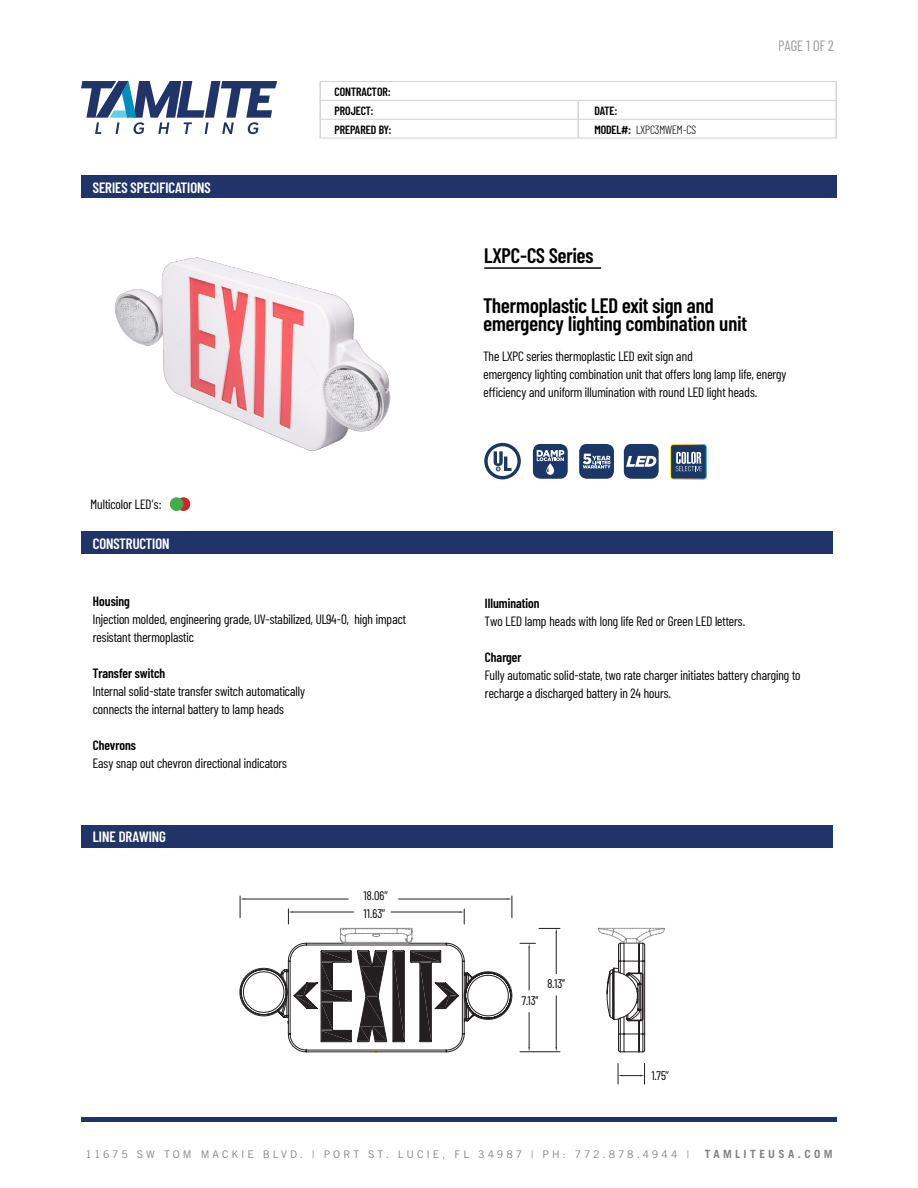
<style>
.page{position:relative;width:918px;height:1188px;background:#fff}
.page>*{position:absolute;margin:0;border:0;box-sizing:border-box;transform-origin:0 0}
.t1{font:600 21px/18px "Barlow Condensed";color:#000}
.t2{font:600 15px "Barlow Condensed";color:#fff}
.t3{font:15px "Barlow Condensed";color:#6d6e71}
.t4{font:13.5px/18px "Barlow Condensed";color:#000}
.t5{font:600 13.5px "Barlow Condensed";color:#000}
.t6{font:12.45px "Barlow Condensed";color:#000}
.t7{font:600 12px/18.6px "Barlow Condensed";color:#000}
.t8{font:300 12px "Barlow Condensed";color:#000}
.t9{font:700 11.25px "Trade Gothic LT Std";letter-spacing:.3em;color:#808285}
.t10{font:10.5px "Trade Gothic LT Std";letter-spacing:.28em;color:#808285}
.s1{font-weight:600}
</style>
<div class="page">
<svg style="left:319px;top:81px;width:518px;height:58px"></svg>
<svg style="left:81px;top:81px;width:196px;height:53px"></svg>
<div style="left:81px;top:175px;width:756px;height:23px;background:#21346a"></div>
<div style="left:81px;top:532px;width:751px;height:22px;background:#21346a"></div>
<div style="left:81px;top:825px;width:751px;height:23px;background:#21346a"></div>
<div style="left:533px;top:444px;width:35px;height:35px;background:#1a3768;border-radius:8px"></div>
<svg style="left:537px;top:450px;width:27px;height:25px"></svg>
<svg style="left:484px;top:443px;width:37px;height:36px"></svg>
<div style="left:579px;top:444px;width:35px;height:35px;background:#1a3768;border-radius:8px"></div>
<svg style="left:583px;top:454px;width:28px;height:14px"></svg>
<div style="left:624px;top:444px;width:35px;height:35px;background:#1a3768;border-radius:8px"></div>
<svg style="left:626px;top:456px;width:30px;height:11px"></svg>
<svg style="left:670px;top:444px;width:37px;height:36px"></svg>
<hr style="left:484px;top:267px;width:117px;height:2px;background:#000">
<hr style="left:81px;top:1117px;width:756px;height:4px;background:#21346a">
<img style="left:114px;top:257px;width:277px;height:194px">
<div style="left:177px;top:497px;width:13px;height:14px;background:#d2232a;border-radius:50%"></div>
<div style="left:170px;top:497px;width:13px;height:14px;background:#41ad49;border-radius:50%"></div>
<svg style="left:618px;top:1063px;width:27px;height:21px"></svg>
<svg style="left:239px;top:896px;width:426px;height:157px"></svg>
<p class="t2" style="left:93px;top:177px;width:119px">SERIES SPECIFICATIONS</p>
<p class="t4" style="left:90px;top:494px;width:73px">Multicolor LED’s:</p>
<p class="t2" style="left:93px;top:533px;width:78px">CONSTRUCTION</p>
<p class="t7" style="left:334px;top:82px;width:58px">CONTRACTOR:<br>PROJECT:</p>
<p class="t7" style="left:594px;top:100px;width:25px">DATE:</p>
<p class="t7" style="left:334px;top:119px;width:58px">PREPARED BY:</p>
<p class="t8" style="left:594px;top:121px;width:103px"><span class="s1">MODEL#:</span> LXPC3MWEM-CS</p>
<p class="t3" style="left:779px;top:34px;width:57px">PAGE 1 OF 2</p>
<h1 class="t1" style="left:484px;top:245px;width:111px">LXPC-CS Series</h1>
<h1 class="t1" style="left:483px;top:295px;width:265px">Thermoplastic LED exit sign and emergency lighting combination unit</h1>
<p class="t4" style="left:483px;top:346px;width:305px">The LXPC series thermoplastic LED exit sign and<br>emergency lighting combination unit that offers long lamp life, energy efficiency and uniform illumination with round LED light heads.</p>
<p class="t5" style="left:93px;top:592px;width:39px">Housing</p>
<p class="t4" style="left:93px;top:609px;width:315px">Injection molded, engineering grade, UV-stabilized, UL94-0, high impact resistant thermoplastic</p>
<p class="t5" style="left:93px;top:664px;width:74px">Transfer switch</p>
<p class="t4" style="left:93px;top:681px;width:214px">Internal solid-state transfer switch automatically connects the internal battery to lamp heads</p>
<p class="t5" style="left:93px;top:736px;width:45px">Chevrons</p>
<p class="t4" style="left:93px;top:753px;width:196px">Easy snap out chevron directional indicators</p>
<p class="t2" style="left:93px;top:826px;width:75px">LINE DRAWING</p>
<p class="t6" style="left:364px;top:887px;width:26px">18.06’’</p>
<p class="t6" style="left:364px;top:905px;width:23px">11.63’’</p>
<p class="t5" style="left:485px;top:594px;width:56px">Illumination</p>
<p class="t4" style="left:485px;top:611px;width:262px">Two LED lamp heads with long life Red or Green LED letters.</p>
<p class="t5" style="left:485px;top:648px;width:38px">Charger</p>
<p class="t4" style="left:485px;top:665px;width:317px">Fully automatic solid-state, two rate charger initiates battery charging to recharge a discharged battery in 24 hours.</p>
<p class="t6" style="left:522px;top:992px;width:18px">7.13’’</p>
<p class="t6" style="left:547px;top:975px;width:19px">8.13’’</p>
<p class="t6" style="left:651px;top:1067px;width:19px">1.75’’</p>
<p class="t10" style="left:86px;top:1148px;width:605px">11675 SW TOM MACKIE BLVD. | PORT ST. LUCIE, FL 34987 | PH: 772.878.4944 |</p>
<p class="t9" style="left:705px;top:1147px;width:129px">TAMLITEUSA.COM</p>
</div>
